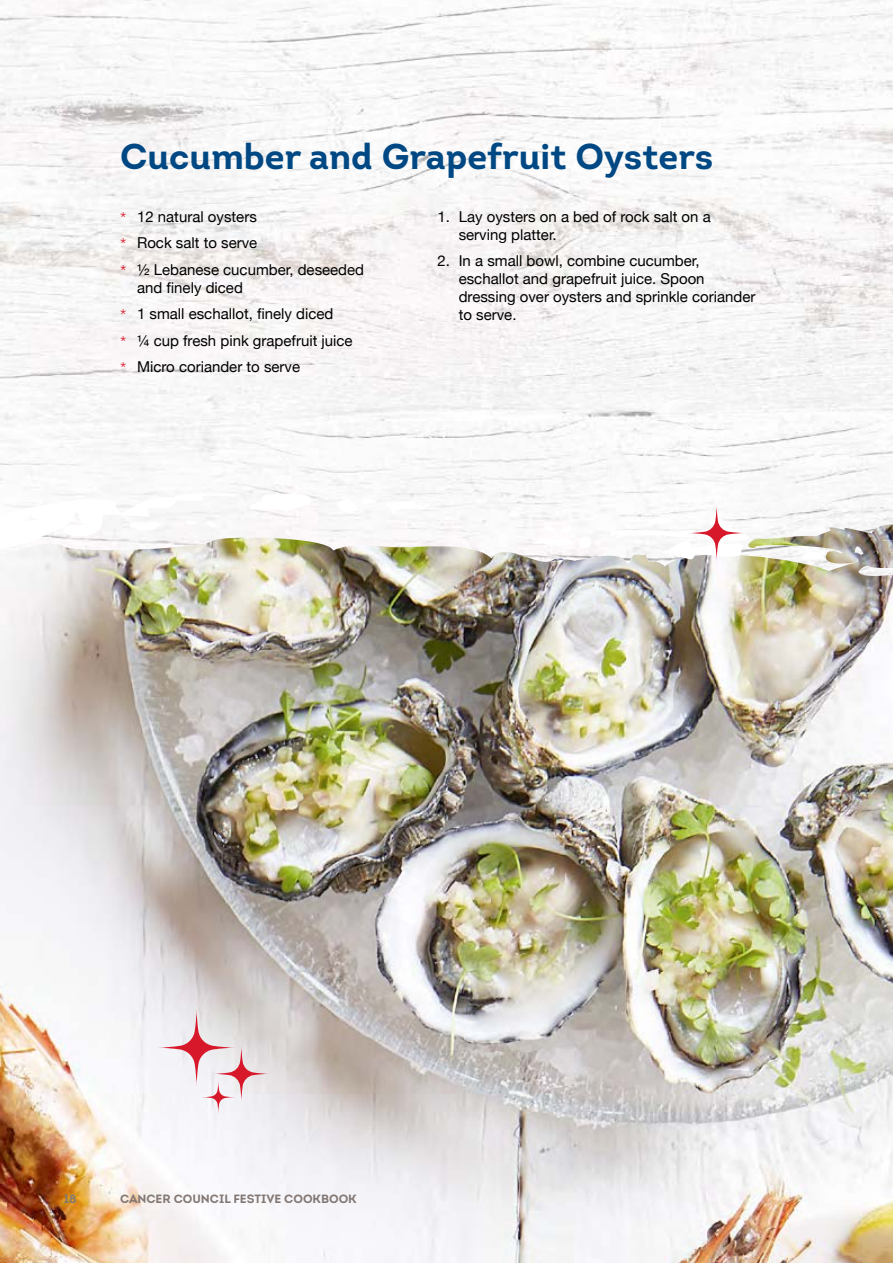
<style>
.page{position:relative;width:893px;height:1263px;background:#fff}
.page>*{position:absolute;margin:0;border:0;box-sizing:border-box;transform-origin:0 0}
.t1{font:700 36px "Intro";color:#004883}
.t2{font:15px/26.5px "Helvetica Neue";color:#000}
.t3{font:700 12px "Intro";color:#837874}
.s1{font-weight:300;font-size:18px;color:#d7182a}
</style>
<div class="page">
<img style="left:0;top:0;width:893px;height:513px">
<svg style="left:508px;top:511px;width:16px;height:2px"></svg>
<svg style="left:336px;top:498px;width:41px;height:15px"></svg>
<svg style="left:0;top:489px;width:313px;height:24px"></svg>
<svg style="left:383px;top:495px;width:106px;height:18px"></svg>
<img style="left:0;top:524px;width:893px;height:739px">
<svg style="left:817px;top:526px;width:6px;height:6px"></svg>
<svg style="left:532px;top:525px;width:61px;height:23px"></svg>
<svg style="left:801px;top:549px;width:22px;height:12px"></svg>
<svg style="left:611px;top:505px;width:149px;height:56px"></svg>
<svg style="left:157px;top:1008px;width:113px;height:106px"></svg>
<h1 class="t1" style="left:120px;top:134px;width:595px">Cucumber and Grapefruit Oysters</h1>
<p class="t2" style="left:120px;top:204px;width:246px"><span class="s1">*</span> 12 natural oysters<br><span class="s1">*</span> Rock salt to serve<br><span class="s1">*</span> ½ Lebanese cucumber, deseeded</p>
<p class="t2" style="left:120px;top:275px;width:234px;text-indent:17px">and finely diced<br><span class="s1">*</span> 1 small eschallot, finely diced<br><span class="s1">*</span> ¼ cup fresh pink grapefruit juice <span class="s1">*</span> Micro coriander to serve</p>
<p class="t2" style="left:459px;top:208px;width:253px;line-height:18px;text-indent:-21px">1. Lay oysters on a bed of rock salt on a serving platter.</p>
<p class="t2" style="left:459px;top:253px;width:298px;line-height:18px;text-indent:-21px">2. In a small bowl, combine cucumber, eschallot and grapefruit juice. Spoon dressing over oysters and sprinkle coriander to serve.</p>
<p class="t3" style="left:64px;top:1191px;width:14px">18</p>
<p class="t3" style="left:120px;top:1191px;width:238px">CANCER COUNCIL FESTIVE COOKBOOK</p>
</div>
